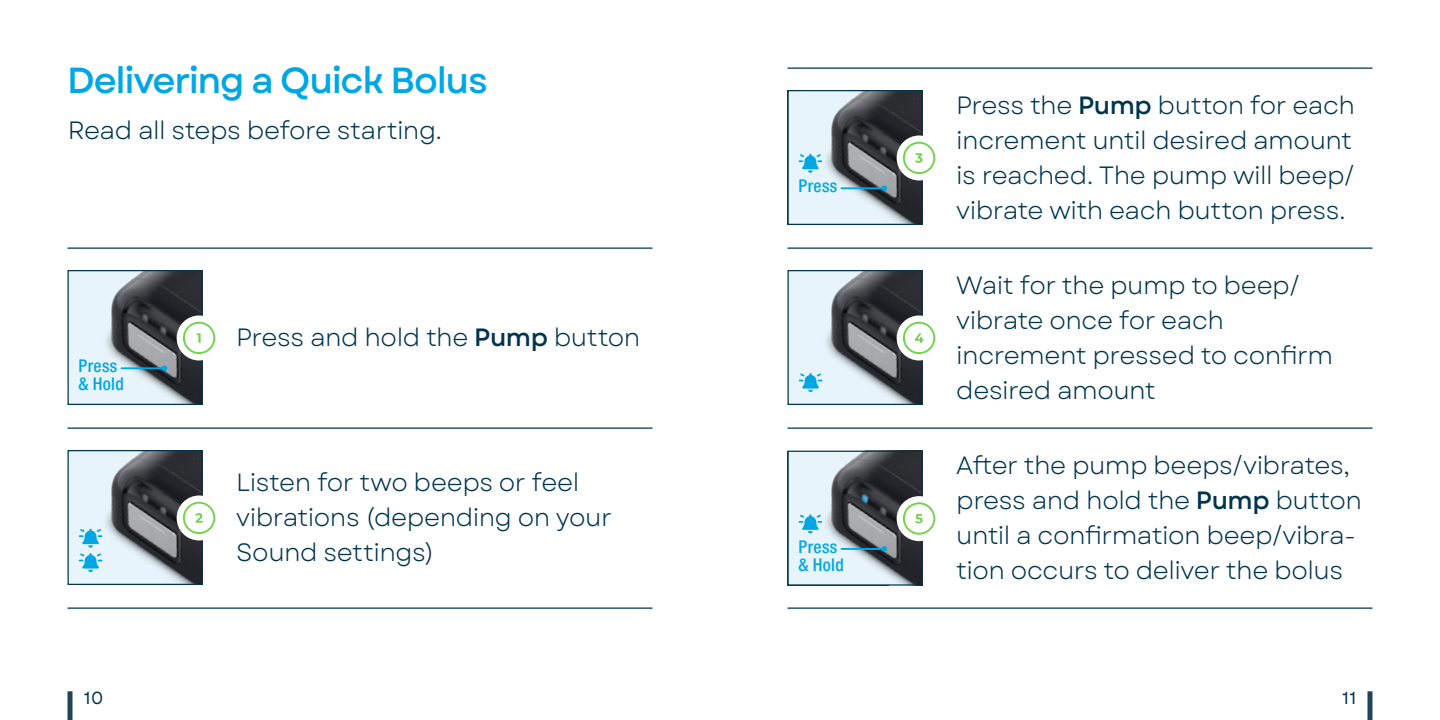
<style>
.page{position:relative;width:1440px;height:720px;background:#fff}
.page>*{position:absolute;margin:0;border:0;box-sizing:border-box;transform-origin:0 0}
.t1{font:500 36.25px "Garet";letter-spacing:-.035em;color:#00a7e3}
.t2{font:25px/35px "Garet";letter-spacing:-.02em;color:#01354e}
.t3{font:500 condensed 17.5px/17.5px "Helvetica Neue LT Pro";letter-spacing:.02em;color:#00a7e3}
.t4{font:17.5px "Garet";color:#01354e}
.s1{font-weight:500}
</style>
<div class="page">
<hr style="left:68px;top:428px;width:584px;height:1px;background:#01354e">
<hr style="left:68px;top:248px;width:584px;height:1px;background:#01354e">
<hr style="left:68px;top:608px;width:584px;height:1px;background:#01354e">
<hr style="left:788px;top:68px;width:584px;height:1px;background:#01354e">
<hr style="left:788px;top:248px;width:584px;height:1px;background:#01354e">
<hr style="left:788px;top:428px;width:584px;height:1px;background:#01354e">
<hr style="left:788px;top:608px;width:584px;height:1px;background:#01354e">
<img style="left:70px;top:452px;width:130px;height:131px">
<div style="left:68px;top:450px;width:134px;height:135px;border:1px solid #01354e"></div>
<img style="left:790px;top:272px;width:130px;height:131px">
<div style="left:788px;top:270px;width:134px;height:135px;border:1px solid #01354e"></div>
<img style="left:70px;top:272px;width:130px;height:131px">
<div style="left:68px;top:270px;width:134px;height:135px;border:1px solid #01354e"></div>
<img style="left:790px;top:92px;width:130px;height:131px">
<div style="left:788px;top:90px;width:134px;height:135px;border:1px solid #01354e"></div>
<img style="left:790px;top:453px;width:130px;height:131px">
<div style="left:788px;top:451px;width:134px;height:135px;border:1px solid #01354e"></div>
<hr style="left:68px;top:691px;width:4px;height:29px;background:#23435b">
<hr style="left:1368px;top:691px;width:4px;height:29px;background:#23435b">
<hr style="left:121px;top:367px;width:43px;height:2px;background:#00a7e3">
<svg style="left:162px;top:365px;width:5px;height:6px"></svg>
<div style="left:177px;top:315px;width:45px;height:45px;background:#fff;border-radius:50%"></div>
<div style="left:183px;top:322px;width:32px;height:32px;border:2px solid #70d34b;border-radius:50%"></div>
<svg style="left:197px;top:333px;width:4px;height:10px"></svg>
<hr style="left:841px;top:187px;width:43px;height:2px;background:#00a7e3">
<svg style="left:882px;top:185px;width:5px;height:6px"></svg>
<hr style="left:841px;top:548px;width:43px;height:2px;background:#00a7e3">
<svg style="left:882px;top:546px;width:5px;height:6px"></svg>
<div style="left:897px;top:135px;width:45px;height:45px;background:#fff;border-radius:50%"></div>
<div style="left:903px;top:142px;width:32px;height:32px;border:2px solid #70d34b;border-radius:50%"></div>
<svg style="left:915px;top:153px;width:8px;height:10px"></svg>
<div style="left:897px;top:496px;width:45px;height:45px;background:#fff;border-radius:50%"></div>
<div style="left:903px;top:502px;width:32px;height:33px;border:2px solid #70d34b;border-radius:50%"></div>
<svg style="left:915px;top:514px;width:8px;height:9px"></svg>
<div style="left:177px;top:495px;width:45px;height:45px;background:#fff;border-radius:50%"></div>
<div style="left:183px;top:502px;width:32px;height:32px;border:2px solid #70d34b;border-radius:50%"></div>
<svg style="left:195px;top:513px;width:8px;height:10px"></svg>
<svg style="left:79px;top:529px;width:24px;height:43px"></svg>
<div style="left:897px;top:315px;width:45px;height:45px;background:#fff;border-radius:50%"></div>
<div style="left:903px;top:322px;width:32px;height:32px;border:2px solid #70d34b;border-radius:50%"></div>
<svg style="left:915px;top:333px;width:9px;height:10px"></svg>
<svg style="left:799px;top:373px;width:24px;height:19px"></svg>
<svg style="left:798px;top:154px;width:24px;height:19px"></svg>
<svg style="left:798px;top:514px;width:24px;height:19px"></svg>
<h1 class="t1" style="left:67px;top:58px;width:422px">Delivering a Quick Bolus</h1>
<p class="t2" style="left:68px;top:114px;width:372px">Read all steps before starting.</p>
<p class="t3" style="left:79px;top:357px;width:47px">Press &amp; Hold</p>
<p class="t2" style="left:236px;top:321px;width:406px">Press and hold the <span class="s1">Pump</span> button</p>
<p class="t2" style="left:236px;top:466px;width:377px">Listen for two beeps or feel vibrations (depending on your<br>Sound settings)</p>
<p class="t3" style="left:799px;top:177px;width:40px">Press</p>
<p class="t3" style="left:799px;top:538px;width:47px">Press &amp; Hold</p>
<p class="t2" style="left:956px;top:88px;width:401px">Press the <span class="s1">Pump</span> button for each increment until desired amount is reached. The pump will beep/ vibrate with each button press.</p>
<p class="t2" style="left:956px;top:268px;width:378px">Wait for the pump to beep/ vibrate once for each increment pressed to confirm desired amount</p>
<p class="t2" style="left:956px;top:449px;width:407px">After the pump beeps/vibrates, press and hold the <span class="s1">Pump</span> button until a confirmation beep/vibra&shy;tion occurs to deliver the bolus</p>
<p class="t4" style="left:84px;top:687px;width:21px">10</p>
<p class="t4" style="left:1342px;top:687px;width:15px">11</p>
</div>
